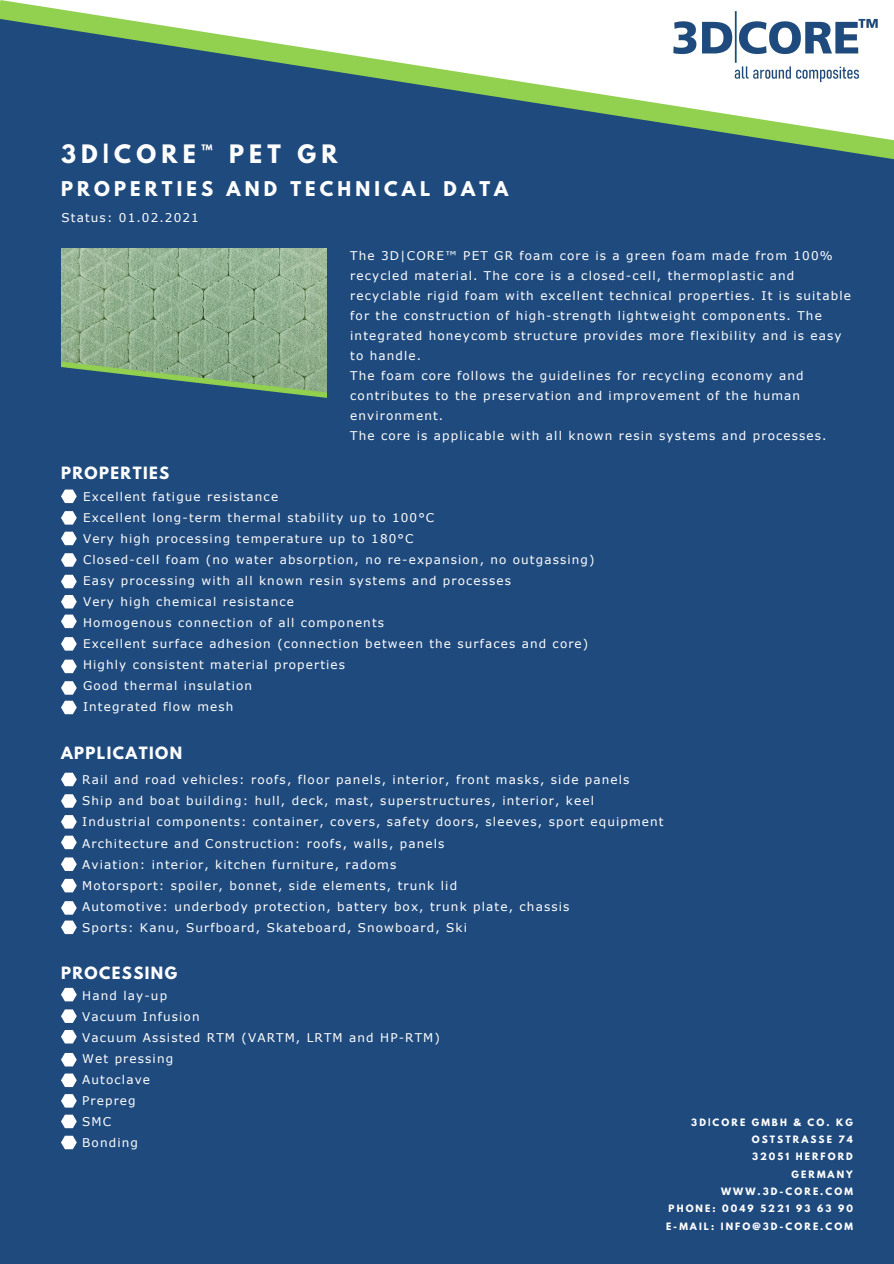
<style>
.page{position:relative;width:894px;height:1264px;background:#fff}
.page>*{position:absolute;margin:0;border:0;box-sizing:border-box;transform-origin:0 0}
.t1{font:700 22.5px "League Spartan";letter-spacing:.23em;color:#fff}
.t2{font:700 18px "League Spartan";letter-spacing:.23em;color:#fff}
.t3{font:700 15px "League Spartan";letter-spacing:.095em;color:#fff}
.t4{font:12px/20px "Verdana";letter-spacing:.095em;color:#fff}
.t5{font:700 9px "League Spartan";letter-spacing:.23em;color:#fff}
</style>
<div class="page">
<div style="left:0;top:17px;width:893px;height:1246px;background:#1f4a7d"></div>
<img style="left:663px;top:11px;width:230px;height:78px">
<img style="left:61px;top:249px;width:266px;height:150px">
<svg style="left:61px;top:489px;width:16px;height:14px"></svg>
<svg style="left:61px;top:511px;width:16px;height:13px"></svg>
<svg style="left:61px;top:531px;width:16px;height:14px"></svg>
<svg style="left:61px;top:553px;width:16px;height:13px"></svg>
<svg style="left:61px;top:574px;width:16px;height:14px"></svg>
<svg style="left:61px;top:595px;width:16px;height:13px"></svg>
<svg style="left:61px;top:614px;width:16px;height:14px"></svg>
<svg style="left:61px;top:637px;width:16px;height:13px"></svg>
<svg style="left:61px;top:659px;width:16px;height:14px"></svg>
<svg style="left:61px;top:681px;width:16px;height:13px"></svg>
<svg style="left:61px;top:700px;width:16px;height:14px"></svg>
<svg style="left:61px;top:987px;width:16px;height:14px"></svg>
<svg style="left:61px;top:1009px;width:16px;height:13px"></svg>
<svg style="left:61px;top:1029px;width:16px;height:14px"></svg>
<svg style="left:61px;top:1052px;width:16px;height:14px"></svg>
<svg style="left:61px;top:1073px;width:16px;height:14px"></svg>
<svg style="left:61px;top:1094px;width:16px;height:13px"></svg>
<svg style="left:61px;top:1114px;width:16px;height:14px"></svg>
<svg style="left:61px;top:1135px;width:16px;height:14px"></svg>
<svg style="left:61px;top:772px;width:16px;height:14px"></svg>
<svg style="left:61px;top:794px;width:16px;height:13px"></svg>
<svg style="left:61px;top:815px;width:16px;height:13px"></svg>
<svg style="left:61px;top:835px;width:16px;height:14px"></svg>
<svg style="left:61px;top:857px;width:16px;height:14px"></svg>
<svg style="left:61px;top:878px;width:16px;height:14px"></svg>
<svg style="left:61px;top:901px;width:16px;height:13px"></svg>
<svg style="left:61px;top:920px;width:16px;height:14px"></svg>
<p class="t1" style="left:61px;top:143px;width:278px">3D|CORE™ PET GR</p>
<p class="t2" style="left:61px;top:180px;width:449px">PROPERTIES AND TECHNICAL DATA</p>
<p class="t4" style="left:62px;top:208px;width:139px">Status: 01.02.2021</p>
<p class="t3" style="left:61px;top:465px;width:110px">PROPERTIES</p>
<p class="t4" style="left:350px;top:245px;width:502px">The 3D|CORE™ PET GR foam core is a green foam made from 100% recycled material. The core is a closed-cell, thermoplastic and recyclable rigid foam with excellent technical properties. It is suitable for the construction of high-strength lightweight components. The integrated honeycomb structure provides more flexibility and is easy to handle.</p>
<p class="t4" style="left:350px;top:365px;width:454px">The foam core follows the guidelines for recycling economy and contributes to the preservation and improvement of the human environment.</p>
<p class="t4" style="left:350px;top:425px;width:477px">The core is applicable with all known resin systems and processes.</p>
<p class="t4" style="left:83px;top:486px;width:196px">Excellent fatigue resistance</p>
<p class="t4" style="left:83px;top:507px;width:352px">Excellent long-term thermal stability up to 100°C</p>
<p class="t4" style="left:83px;top:528px;width:332px">Very high processing temperature up to 180°C</p>
<p class="t4" style="left:83px;top:549px;width:513px">Closed-cell foam (no water absorption, no re-expansion, no outgassing)</p>
<p class="t4" style="left:83px;top:570px;width:429px">Easy processing with all known resin systems and processes</p>
<p class="t4" style="left:83px;top:591px;width:212px">Very high chemical resistance</p>
<p class="t4" style="left:83px;top:612px;width:302px">Homogenous connection of all components</p>
<p class="t4" style="left:83px;top:633px;width:506px">Excellent surface adhesion (connection between the surfaces and core)</p>
<p class="t4" style="left:83px;top:654px;width:263px">Highly consistent material properties</p>
<p class="t4" style="left:83px;top:675px;width:170px">Good thermal insulation</p>
<p class="t4" style="left:83px;top:696px;width:152px">Integrated flow mesh</p>
<p class="t3" style="left:61px;top:745px;width:123px">APPLICATION</p>
<p class="t4" style="left:82px;top:769px;width:548px">Rail and road vehicles: roofs, floor panels, interior, front masks, side panels</p>
<p class="t4" style="left:82px;top:790px;width:513px">Ship and boat building: hull, deck, mast, superstructures, interior, keel</p>
<p class="t4" style="left:82px;top:811px;width:582px">Industrial components: container, covers, safety doors, sleeves, sport equipment</p>
<p class="t4" style="left:82px;top:832px;width:363px">Architecture and Construction: roofs, walls, panels</p>
<p class="t4" style="left:82px;top:853px;width:315px">Aviation: interior, kitchen furniture, radoms</p>
<p class="t4" style="left:82px;top:874px;width:376px">Motorsport: spoiler, bonnet, side elements, trunk lid</p>
<p class="t4" style="left:82px;top:895px;width:488px">Automotive: underbody protection, battery box, trunk plate, chassis</p>
<p class="t4" style="left:82px;top:916px;width:386px">Sports: Kanu, Surfboard, Skateboard, Snowboard, Ski</p>
<p class="t3" style="left:61px;top:965px;width:118px">PROCESSING</p>
<p class="t4" style="left:82px;top:984px;width:86px">Hand lay-up</p>
<p class="t4" style="left:82px;top:1005px;width:119px">Vacuum Infusion</p>
<p class="t4" style="left:82px;top:1026px;width:359px">Vacuum Assisted RTM (VARTM, LRTM and HP-RTM)</p>
<p class="t4" style="left:82px;top:1047px;width:92px">Wet pressing</p>
<p class="t4" style="left:82px;top:1068px;width:69px">Autoclave</p>
<p class="t4" style="left:82px;top:1089px;width:55px">Prepreg</p>
<p class="t4" style="left:82px;top:1110px;width:30px">SMC</p>
<p class="t4" style="left:82px;top:1131px;width:57px">Bonding</p>
<p class="t5" style="left:691px;top:1117px;width:163px">3D|CORE GMBH &amp; CO. KG</p>
<p class="t5" style="left:751px;top:1135px;width:103px">OSTSTRASSE 74</p>
<p class="t5" style="left:751px;top:1152px;width:102px">32051 HERFORD</p>
<p class="t5" style="left:791px;top:1169px;width:63px">GERMANY</p>
<p class="t5" style="left:720px;top:1186px;width:133px">WWW.3D-CORE.COM</p>
<p class="t5" style="left:668px;top:1204px;width:186px">PHONE: 0049 5221 93 63 90</p>
<p class="t5" style="left:665px;top:1221px;width:188px">E-MAIL: INFO@3D-CORE.COM</p>
</div>
